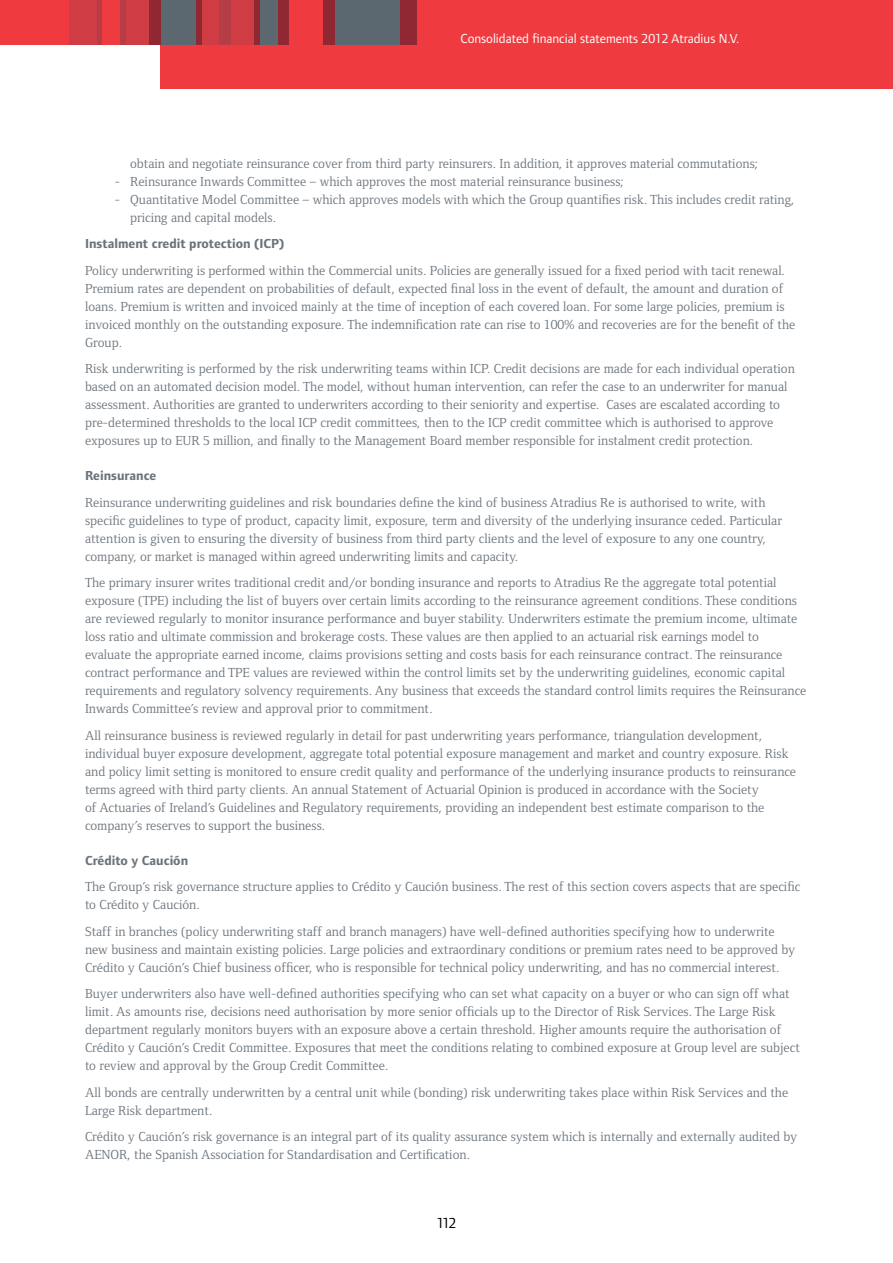
<style>
.page{position:relative;width:893px;height:1263px;background:#fff}
.page>*{position:absolute;margin:0;border:0;box-sizing:border-box;transform-origin:0 0}
.t1{font:15px "Foundry Form Sans";color:#000}
.t2{font:13.5px/18px "Foundry Form Serif";color:#6a737b}
.t3{font:700 13.5px "Foundry Form Sans";color:#6a737b}
.t4{font:13.5px "Foundry Form Sans";color:#fff}
</style>
<div class="page">
<div style="left:161px;top:0;width:732px;height:89px;background:#ef3b3f"></div>
<div style="left:0;top:0;width:69px;height:45px;background:#ef3b3f"></div>
<div style="left:96px;top:0;width:6px;height:45px;background:#b53d46"></div>
<div style="left:102px;top:0;width:18px;height:45px;background:#ef3b3f"></div>
<div style="left:69px;top:0;width:27px;height:45px;background:#cf3c43"></div>
<div style="left:126px;top:0;width:23px;height:45px;background:#cf3c43"></div>
<div style="left:202px;top:0;width:18px;height:45px;background:#cf3c43"></div>
<div style="left:231px;top:0;width:23px;height:45px;background:#cf3c43"></div>
<div style="left:149px;top:0;width:12px;height:45px;background:#902833"></div>
<div style="left:220px;top:0;width:11px;height:45px;background:#b53d46"></div>
<div style="left:277px;top:0;width:12px;height:45px;background:#902833"></div>
<div style="left:400px;top:0;width:17px;height:45px;background:#902833"></div>
<div style="left:323px;top:0;width:12px;height:45px;background:#902833"></div>
<div style="left:120px;top:0;width:6px;height:45px;background:#b53d46"></div>
<div style="left:161px;top:0;width:35px;height:45px;background:#5b6870"></div>
<div style="left:335px;top:0;width:65px;height:45px;background:#5b6870"></div>
<div style="left:196px;top:0;width:6px;height:45px;background:#902833"></div>
<div style="left:260px;top:0;width:17px;height:45px;background:#5b6870"></div>
<div style="left:254px;top:0;width:6px;height:45px;background:#902833"></div>
<p class="t4" style="left:460px;top:31px;width:280px">Consolidated financial statements 2012 Atradius N.V.</p>
<p class="t2" style="left:130px;top:154px;width:629px">obtain and negotiate reinsurance cover from third party reinsurers. In addition, it approves material commutations;</p>
<p class="t2" style="left:115px;top:172px;width:511px">- Reinsurance Inwards Committee – which approves the most material reinsurance business;</p>
<p class="t2" style="left:130px;top:190px;width:666px;text-indent:-15px">- Quantitative Model Committee – which approves models with which the Group quantifies risk. This includes credit rating, pricing and capital models.</p>
<p class="t3" style="left:85px;top:236px;width:201px">Instalment credit protection (ICP)</p>
<p class="t2" style="left:85px;top:261px;width:712px">Policy underwriting is performed within the Commercial units. Policies are generally issued for a fixed period with tacit renewal.<br>Premium rates are dependent on probabilities of default, expected final loss in the event of default, the amount and duration of loans. Premium is written and invoiced mainly at the time of inception of each covered loan. For some large policies, premium is invoiced monthly on the outstanding exposure. The indemnification rate can rise to 100% and recoveries are for the benefit of the Group.</p>
<p class="t2" style="left:85px;top:360px;width:711px">Risk underwriting is performed by the risk underwriting teams within ICP. Credit decisions are made for each individual operation based on an automated decision model. The model, without human intervention, can refer the case to an underwriter for manual assessment. Authorities are granted to underwriters according to their seniority and expertise. Cases are escalated according to pre-determined thresholds to the local ICP credit committees, then to the ICP credit committee which is authorised to approve exposures up to EUR 5 million, and finally to the Management Board member responsible for instalment credit protection.</p>
<p class="t3" style="left:85px;top:468px;width:73px">Reinsurance</p>
<p class="t2" style="left:85px;top:493px;width:698px">Reinsurance underwriting guidelines and risk boundaries define the kind of business Atradius Re is authorised to write, with specific guidelines to type of product, capacity limit, exposure, term and diversity of the underlying insurance ceded. Particular attention is given to ensuring the diversity of business from third party clients and the level of exposure to any one country, company, or market is managed within agreed underwriting limits and capacity.</p>
<p class="t2" style="left:85px;top:574px;width:723px">The primary insurer writes traditional credit and/or bonding insurance and reports to Atradius Re the aggregate total potential exposure (TPE) including the list of buyers over certain limits according to the reinsurance agreement conditions. These conditions are reviewed regularly to monitor insurance performance and buyer stability. Underwriters estimate the premium income, ultimate loss ratio and ultimate commission and brokerage costs. These values are then applied to an actuarial risk earnings model to evaluate the appropriate earned income, claims provisions setting and costs basis for each reinsurance contract. The reinsurance contract performance and TPE values are reviewed within the control limits set by the underwriting guidelines, economic capital requirements and regulatory solvency requirements. Any business that exceeds the standard control limits requires the Reinsurance Inwards Committee’s review and approval prior to commitment.</p>
<p class="t2" style="left:85px;top:726px;width:713px">All reinsurance business is reviewed regularly in detail for past underwriting years performance, triangulation development, individual buyer exposure development, aggregate total potential exposure management and market and country exposure. Risk and policy limit setting is monitored to ensure credit quality and performance of the underlying insurance products to reinsurance terms agreed with third party clients. An annual Statement of Actuarial Opinion is produced in accordance with the Society<br>of Actuaries of Ireland’s Guidelines and Regulatory requirements, providing an independent best estimate comparison to the company’s reserves to support the business.</p>
<p class="t3" style="left:85px;top:853px;width:105px">Crédito y Caución</p>
<p class="t2" style="left:85px;top:878px;width:717px">The Group’s risk governance structure applies to Crédito y Caución business. The rest of this section covers aspects that are specific to Crédito y Caución.</p>
<p class="t2" style="left:85px;top:922px;width:712px">Staff in branches (policy underwriting staff and branch managers) have well-defined authorities specifying how to underwrite new business and maintain existing policies. Large policies and extraordinary conditions or premium rates need to be approved by<br>Crédito y Caución’s Chief business officer, who is responsible for technical policy underwriting, and has no commercial interest.</p>
<p class="t2" style="left:85px;top:985px;width:716px">Buyer underwriters also have well-defined authorities specifying who can set what capacity on a buyer or who can sign off what limit. As amounts rise, decisions need authorisation by more senior officials up to the Director of Risk Services. The Large Risk department regularly monitors buyers with an exposure above a certain threshold. Higher amounts require the authorisation of Crédito y Caución’s Credit Committee. Exposures that meet the conditions relating to combined exposure at Group level are subject to review and approval by the Group Credit Committee.</p>
<p class="t2" style="left:85px;top:1083px;width:705px">All bonds are centrally underwritten by a central unit while (bonding) risk underwriting takes place within Risk Services and the<br>Large Risk department.</p>
<p class="t2" style="left:85px;top:1128px;width:714px">Crédito y Caución’s risk governance is an integral part of its quality assurance system which is internally and externally audited by<br>AENOR, the Spanish Association for Standardisation and Certification.</p>
<p class="t1" style="left:437px;top:1214px;width:21px">112</p>
</div>
